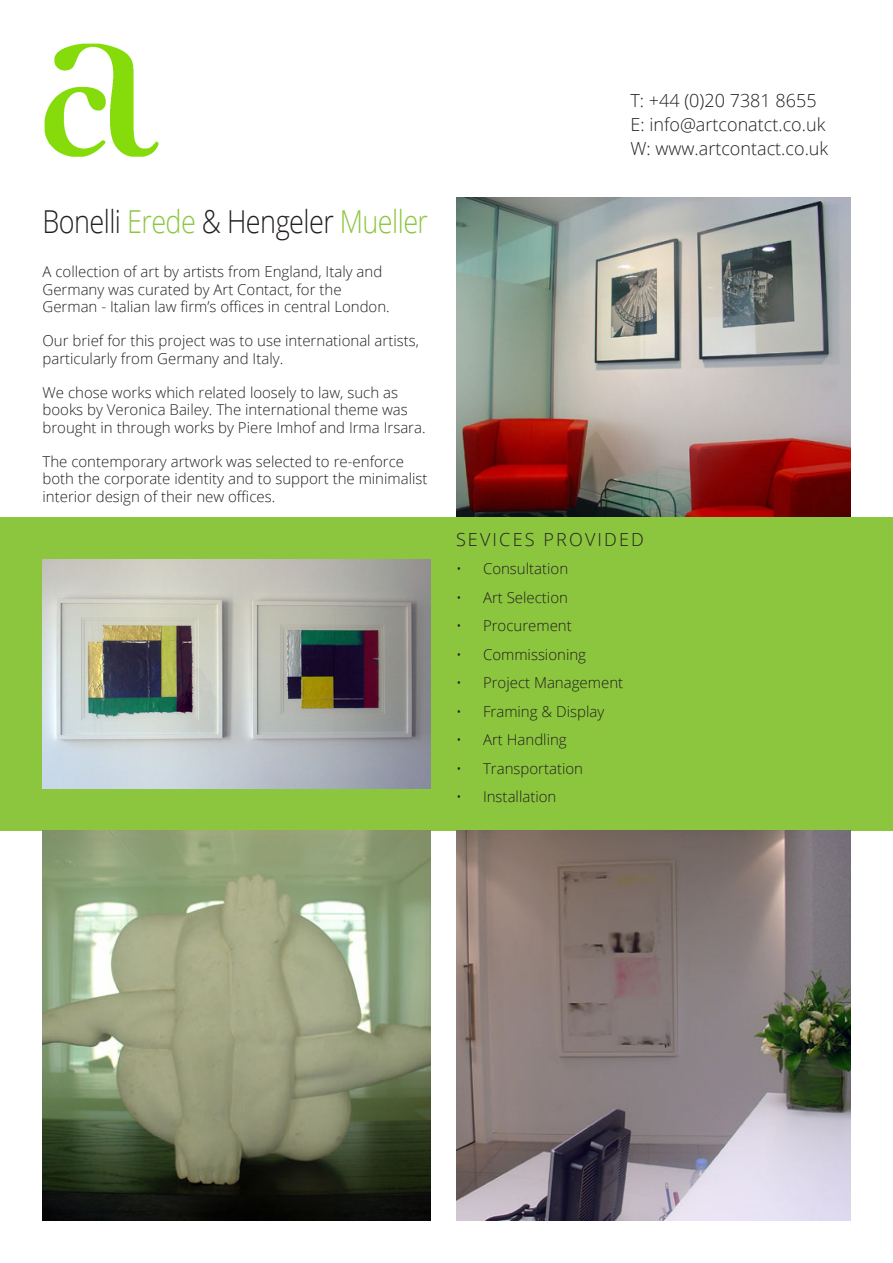
<style>
.page{position:relative;width:893px;height:1263px;background:#fff}
.page>*{position:absolute;margin:0;border:0;box-sizing:border-box;transform-origin:0 0}
.t1{font:300 31.65px "Open Sans";letter-spacing:-.02em;color:#231f20;scale:.85 1}
.t2{font:300 18px/24px "Open Sans";color:#231f20}
.t3{font:300 18px "Open Sans";letter-spacing:.12em;color:#231f20}
.t4{font:300 15px/17.2px "Open Sans";color:#231f20}
.s1{color:#8cc63f}
</style>
<div class="page">
<img style="left:44px;top:43px;width:115px;height:114px">
<div style="left:0;top:517px;width:893px;height:314px;background:#8cc63f"></div>
<img style="left:456px;top:198px;width:394px;height:319px">
<img style="left:456px;top:831px;width:394px;height:389px">
<img style="left:43px;top:831px;width:388px;height:389px">
<img style="left:43px;top:559px;width:388px;height:229px">
<p class="t1" style="left:43px;top:200px;width:455px">Bonelli <span class="s1">Erede</span> &amp; Hengeler <span class="s1">Mueller</span></p>
<p class="t4" style="left:43px;top:263px;width:341px">A collection of art by artists from England, Italy and<br>Germany was curated by Art Contact, for the</p>
<p class="t4" style="left:43px;top:297px;width:349px">German - Italian law firm’s offices in central London.</p>
<p class="t4" style="left:43px;top:332px;width:378px">Our brief for this project was to use international artists, particularly from Germany and Italy.</p>
<p class="t4" style="left:43px;top:384px;width:385px">We chose works which related loosely to law, such as books by Veronica Bailey. The international theme was brought in through works by Piere Imhof and Irma Irsara.</p>
<p class="t4" style="left:43px;top:453px;width:386px">The contemporary artwork was selected to re-enforce both the corporate identity and to support the minimalist interior design of their new offices.</p>
<p class="t2" style="left:630px;top:88px;width:199px">T: +44 (0)20 7381 8655<br>E: info@artconatct.co.uk<br>W: www.artcontact.co.uk</p>
<p class="t3" style="left:456px;top:527px;width:189px">SEVICES PROVIDED</p>
<p class="t4" style="left:456px;top:560px;width:114px">• Consultation</p>
<p class="t4" style="left:456px;top:588px;width:113px">• Art Selection</p>
<p class="t4" style="left:456px;top:617px;width:117px">• Procurement</p>
<p class="t4" style="left:456px;top:645px;width:132px">• Commissioning</p>
<p class="t4" style="left:456px;top:674px;width:169px">• Project Management</p>
<p class="t4" style="left:456px;top:702px;width:150px">• Framing &amp; Display</p>
<p class="t4" style="left:456px;top:731px;width:112px">• Art Handling</p>
<p class="t4" style="left:456px;top:759px;width:129px">• Transportation</p>
<p class="t4" style="left:456px;top:788px;width:102px">• Installation</p>
</div>
